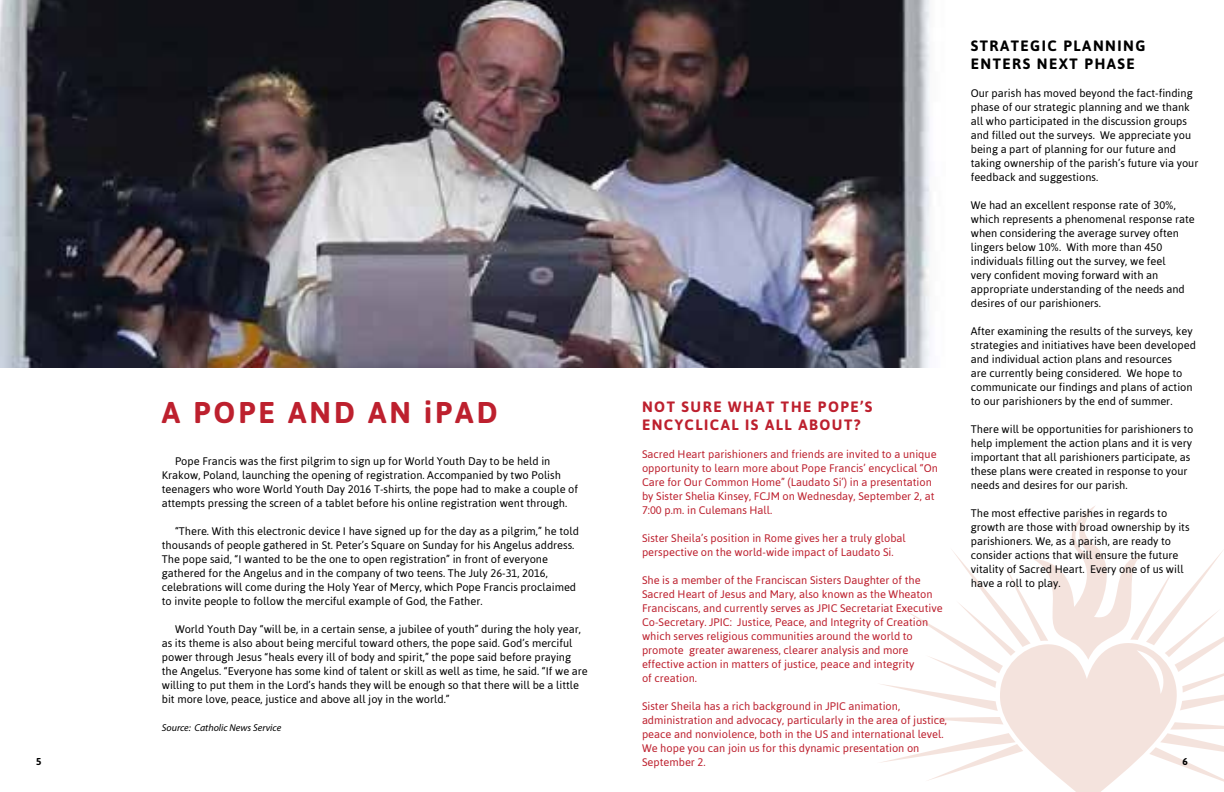
<style>
.page{position:relative;width:1224px;height:792px;background:#fff}
.page>*{position:absolute;margin:0;border:0;box-sizing:border-box;transform-origin:0 0}
.t1{font:700 30px "Asap";letter-spacing:.1em;color:#bd202e}
.t2{font:700 15px/18px "Asap";letter-spacing:.1em;color:#bd202e}
.t3{font:700 15px/18px "Asap";letter-spacing:.1em;color:#000}
.t4{font:11px/14px "Asap";color:#000}
.t5{font:11px/14px "Asap";color:#bd202e}
.t6{font:italic 10px "Myriad Pro";color:#000}
.t7{font:700 10px "Asap";color:#000}
</style>
<div class="page">
<svg style="left:1072px;top:506px;width:29px;height:286px"></svg>
<svg style="left:881px;top:547px;width:343px;height:244px"></svg>
<img style="left:0;top:0;width:931px;height:367px">
<h2 class="t3" style="left:971px;top:36px;width:176px">STRATEGIC PLANNING<br>ENTERS NEXT PHASE</h2>
<p class="t4" style="left:971px;top:86px;width:229px">Our parish has moved beyond the fact-finding phase of our strategic planning and we thank all who participated in the discussion groups and filled out the surveys. We appreciate you being a part of planning for our future and taking ownership of the parish’s future via your feedback and suggestions.</p>
<p class="t4" style="left:971px;top:198px;width:226px">We had an excellent response rate of 30%, which represents a phenomenal response rate when considering the average survey often lingers below 10%. With more than 450 individuals filling out the survey, we feel<br>very confident moving forward with an appropriate understanding of the needs and desires of our parishioners.</p>
<p class="t4" style="left:971px;top:324px;width:227px">After examining the results of the surveys, key strategies and initiatives have been developed and individual action plans and resources<br>are currently being considered. We hope to communicate our findings and plans of action to our parishioners by the end of summer.</p>
<p class="t4" style="left:971px;top:422px;width:224px">There will be opportunities for parishioners to help implement the action plans and it is very important that all parishioners participate, as these plans were created in response to your needs and desires for our parish.</p>
<p class="t4" style="left:971px;top:506px;width:220px">The most effective parishes in regards to growth are those with broad ownership by its parishioners. We, as a parish, are ready to consider actions that will ensure the future vitality of Sacred Heart. Every one of us will have a roll to play.</p>
<h1 class="t1" style="left:162px;top:395px;width:337px">A POPE AND AN iPAD</h1>
<p class="t4" style="left:162px;top:454px;width:418px;text-indent:13px">Pope Francis was the first pilgrim to sign up for World Youth Day to be held in Krakow, Poland, launching the opening of registration. Accompanied by two Polish teenagers who wore World Youth Day 2016 T-shirts, the pope had to make a couple of attempts pressing the screen of a tablet before his online registration went through.</p>
<p class="t4" style="left:162px;top:524px;width:419px;text-indent:13px">“There. With this electronic device I have signed up for the day as a pilgrim,” he told thousands of people gathered in St. Peter’s Square on Sunday for his Angelus address.<br>The pope said, “I wanted to be the one to open registration” in front of everyone gathered for the Angelus and in the company of two teens. The July 26-31, 2016, celebrations will come during the Holy Year of Mercy, which Pope Francis proclaimed to invite people to follow the merciful example of God, the Father.</p>
<p class="t4" style="left:162px;top:622px;width:428px;text-indent:13px">World Youth Day “will be, in a certain sense, a jubilee of youth” during the holy year, as its theme is also about being merciful toward others, the pope said. God’s merciful power through Jesus “heals every ill of body and spirit,” the pope said before praying the Angelus. “Everyone has some kind of talent or skill as well as time, he said. “If we are willing to put them in the Lord’s hands they will be enough so that there will be a little bit more love, peace, justice and above all joy in the world.”</p>
<p class="t6" style="left:162px;top:721px;width:121px">Source: Catholic News Service</p>
<h2 class="t2" style="left:642px;top:398px;width:232px">NOT SURE WHAT THE POPE’S<br>ENCYCLICAL IS ALL ABOUT?</h2>
<p class="t5" style="left:642px;top:447px;width:297px">Sacred Heart parishioners and friends are invited to a unique opportunity to learn more about Pope Francis’ encyclical “On Care for Our Common Home” (Laudato Si’) in a presentation by Sister Shelia Kinsey, FCJM on Wednesday, September 2, at 7:00 p.m. in Culemans Hall.</p>
<p class="t5" style="left:642px;top:531px;width:265px">Sister Sheila’s position in Rome gives her a truly global perspective on the world-wide impact of Laudato Si.</p>
<p class="t5" style="left:642px;top:573px;width:302px">She is a member of the Franciscan Sisters Daughter of the Sacred Heart of Jesus and Mary, also known as the Wheaton Franciscans, and currently serves as JPIC Secretariat Executive Co-Secretary. JPIC: Justice, Peace, and Integrity of Creation which serves religious communities around the world to promote greater awareness, clearer analysis and more effective action in matters of justice, peace and integrity<br>of creation.</p>
<p class="t5" style="left:642px;top:699px;width:307px">Sister Sheila has a rich background in JPIC animation, administration and advocacy, particularly in the area of justice, peace and nonviolence, both in the US and international level.<br>We hope you can join us for this dynamic presentation on September 2.</p>
<p class="t7" style="left:36px;top:756px;width:7px">5</p>
<p class="t7" style="left:1183px;top:756px;width:7px">6</p>
</div>
